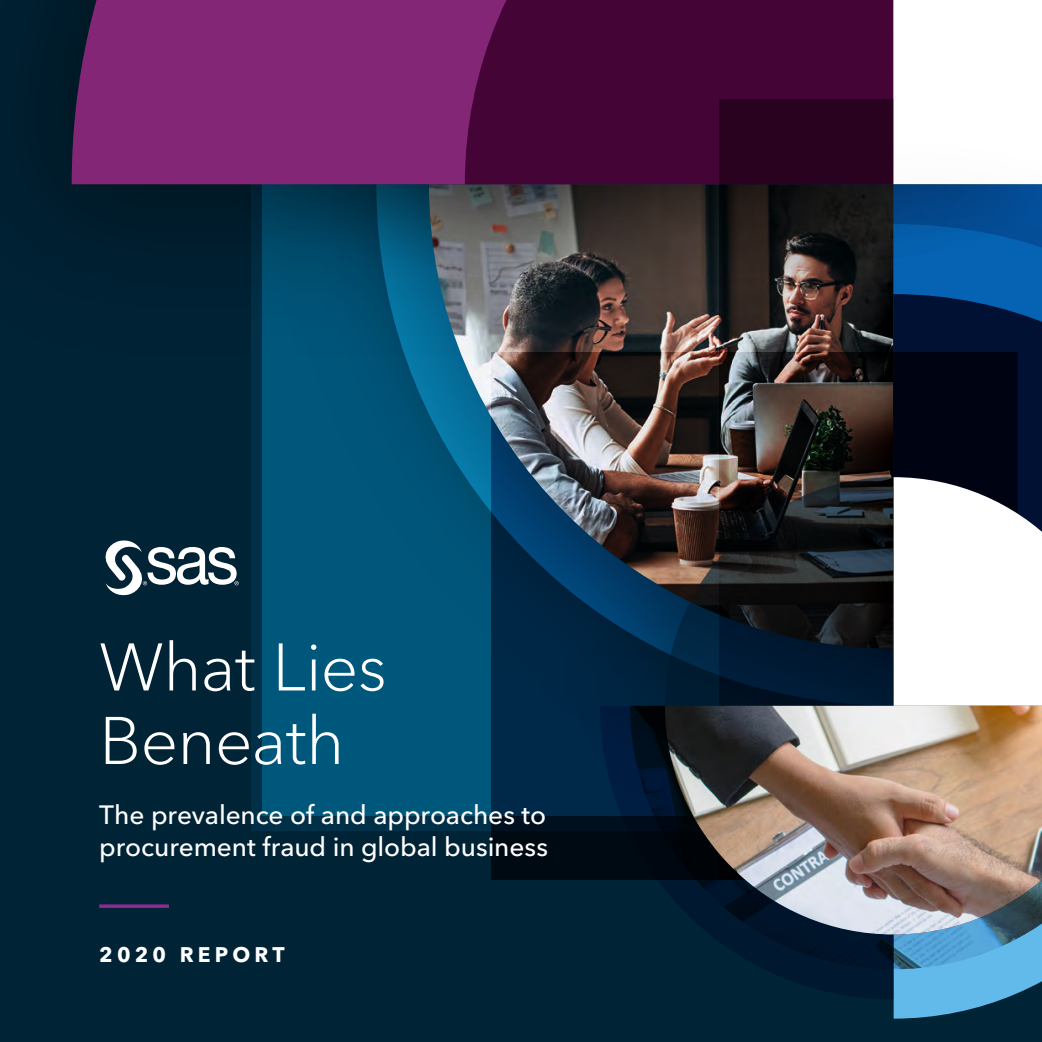
<style>
.page{position:relative;width:1042px;height:1042px;background:#002336}
.page>*{position:absolute;margin:0;border:0;box-sizing:border-box;transform-origin:0 0}
.SAS-doc-title{font:300 66.5px/73.5px "Avenir Next LT Pro";letter-spacing:-.01em;color:#fff}
.SAS-doc-subtitle{font:500 26.25px/31.5px "Avenir Next LT Pro";letter-spacing:-.005em;color:#fff}
.t1{font:700 21px "Avenir Next LT Pro";letter-spacing:.2em;color:#fff}
</style>
<div class="page">
<div style="left:262px;top:402px;width:229px;height:413px;background:#00577c"></div>
<div style="left:364px;top:402px;width:127px;height:311px;background:#00577c"></div>
<img style="left:429px;top:402px;width:62px;height:246px">
<img style="left:42px;top:0;width:677px;height:402px">
<div style="left:72px;top:0;width:393px;height:184px;background:#842676"></div>
<div style="left:465px;top:0;width:428px;height:184px;background:#440536"></div>
<div style="left:893px;top:0;width:149px;height:100px;background:#fff"></div>
<svg style="left:893px;top:969px;width:149px;height:49px;fill:#62baea"></svg>
<img style="left:719px;top:100px;width:323px;height:253px">
<img style="left:491px;top:353px;width:324px;height:526px">
<svg style="left:665px;top:477px;width:150px;height:229px"></svg>
<svg style="left:815px;top:324px;width:227px;height:382px;background:#666970"></svg>
<svg style="left:600px;top:706px;width:293px;height:264px"></svg>
<img style="left:630px;top:706px;width:412px;height:263px">
<img style="left:665px;top:706px;width:377px;height:228px">
<svg style="left:240px;top:184px;width:802px;height:140px;background:#244054"></svg>
<svg style="left:105px;top:540px;width:134px;height:56px"></svg>
<svg style="left:99px;top:904px;width:70px;height:4px"></svg>
<p class="SAS-doc-title" style="left:99px;top:630px;width:289px">What Lies<br>Beneath</p>
<p class="SAS-doc-subtitle" style="left:99px;top:799px;width:450px">The prevalence of and approaches to procurement fraud in global business</p>
<p class="t1" style="left:99px;top:942px;width:187px">2020 REPORT</p>
</div>
